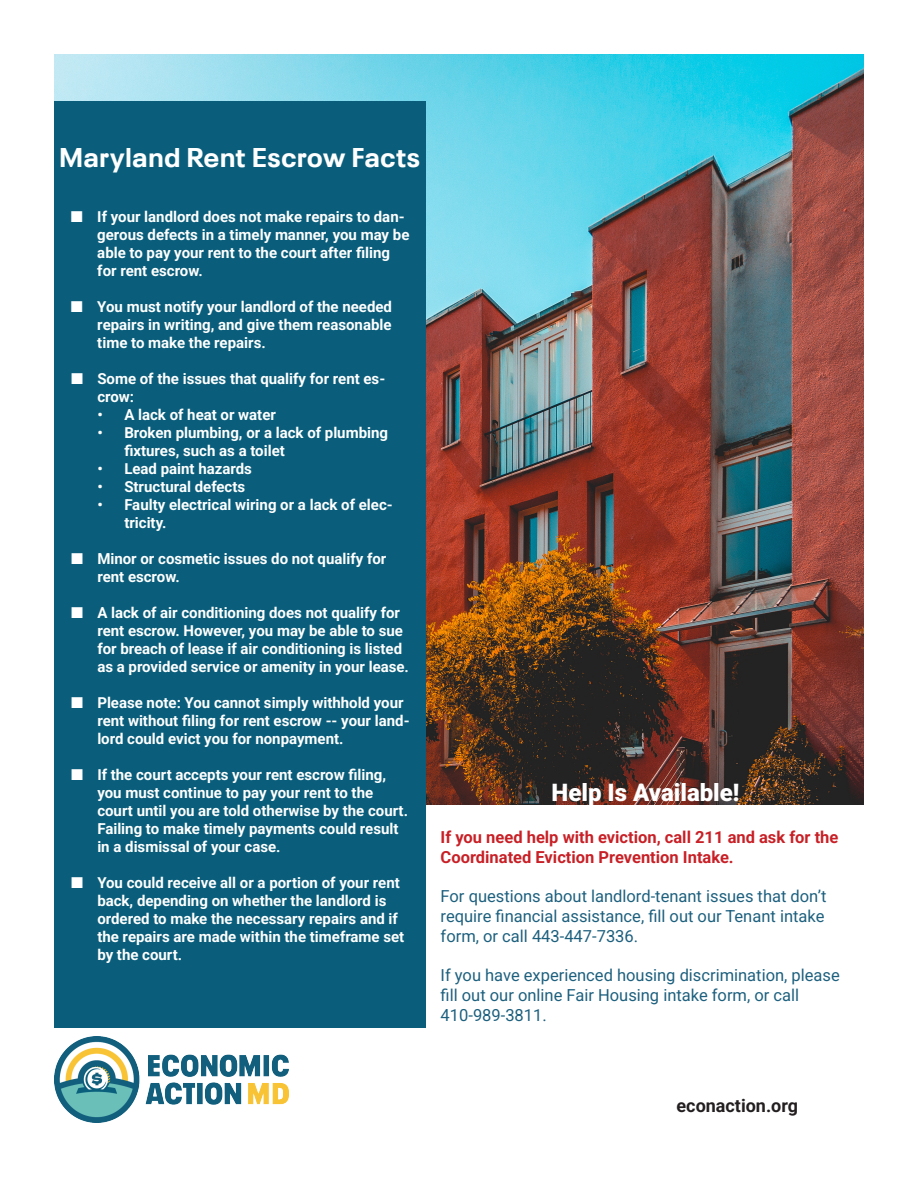
<style>
.page{position:relative;width:918px;height:1188px;background:#fff}
.page>*{position:absolute;margin:0;border:0;box-sizing:border-box;transform-origin:0 0}
.t1{font:700 27px "Neue Plak";letter-spacing:.03em;color:#fff}
.t2{font:900 24px "Roboto";color:#fff}
.t3{font:700 18px "Roboto";color:#231f20}
.t4{font:16.5px/19.8px "Roboto";color:#1d607e}
.t5{font:700 16.5px/19.8px "Roboto";color:#c82026}
.t6{font:700 15px/18px "Roboto";color:#fff}
</style>
<div class="page">
<img style="left:54px;top:54px;width:810px;height:751px">
<div style="left:54px;top:101px;width:372px;height:927px;background:#0a5e7b"></div>
<img style="left:54px;top:1037px;width:235px;height:85px">
<h1 class="t1" style="left:60px;top:136px;width:362px">Maryland Rent Escrow Facts</h1>
<p class="t6" style="left:97px;top:207px;width:314px">If your landlord does not make repairs to dan&shy;gerous defects in a timely manner, you may be able to pay your rent to the court after filing for rent escrow.</p>
<p class="t6" style="left:97px;top:297px;width:296px;text-align:justify">You must notify your landlord of the needed repairs in writing, and give them reasonable time to make the repairs.</p>
<p class="t6" style="left:97px;top:369px;width:289px">Some of the issues that qualify for rent es&shy;crow:</p>
<p class="t6" style="left:97px;top:405px;width:180px">• A lack of heat or water</p>
<p class="t6" style="left:124px;top:423px;width:265px;text-indent:-27px">• Broken plumbing, or a lack of plumbing fixtures, such as a toilet</p>
<p class="t6" style="left:97px;top:459px;width:156px">• Lead paint hazards</p>
<p class="t6" style="left:97px;top:477px;width:149px">• Structural defects</p>
<p class="t6" style="left:124px;top:495px;width:270px;text-indent:-27px">• Faulty electrical wiring or a lack of elec&shy;tricity.</p>
<p class="t6" style="left:97px;top:549px;width:291px">Minor or cosmetic issues do not qualify for rent escrow.</p>
<p class="t6" style="left:97px;top:603px;width:313px">A lack of air conditioning does not qualify for rent escrow. However, you may be able to sue for breach of lease if air conditioning is listed as a provided service or amenity in your lease.</p>
<p class="t6" style="left:97px;top:693px;width:314px">Please note: You cannot simply withhold your rent without filing for rent escrow -- your land&shy;lord could evict you for nonpayment.</p>
<p class="t6" style="left:97px;top:765px;width:312px">If the court accepts your rent escrow filing, you must continue to pay your rent to the court until you are told otherwise by the court.<br>Failing to make timely payments could result in a dismissal of your case.</p>
<p class="t6" style="left:97px;top:873px;width:308px">You could receive all or a portion of your rent back, depending on whether the landlord is ordered to make the necessary repairs and if the repairs are made within the timeframe set by the court.</p>
<h2 class="t2" style="left:552px;top:776px;width:190px">Help Is Available!</h2>
<p class="t5" style="left:441px;top:827px;width:399px">If you need help with eviction, call 211 and ask for the<br>Coordinated Eviction Prevention Intake.</p>
<p class="t4" style="left:441px;top:886px;width:387px">For questions about landlord-tenant issues that don’t require financial assistance, fill out our Tenant intake form, or call 443-447-7336.</p>
<p class="t4" style="left:441px;top:965px;width:401px">If you have experienced housing discrimination, please fill out our online Fair Housing intake form, or call<br>410-989-3811.</p>
<p class="t3" style="left:677px;top:1093px;width:123px">econaction.org</p>
</div>
